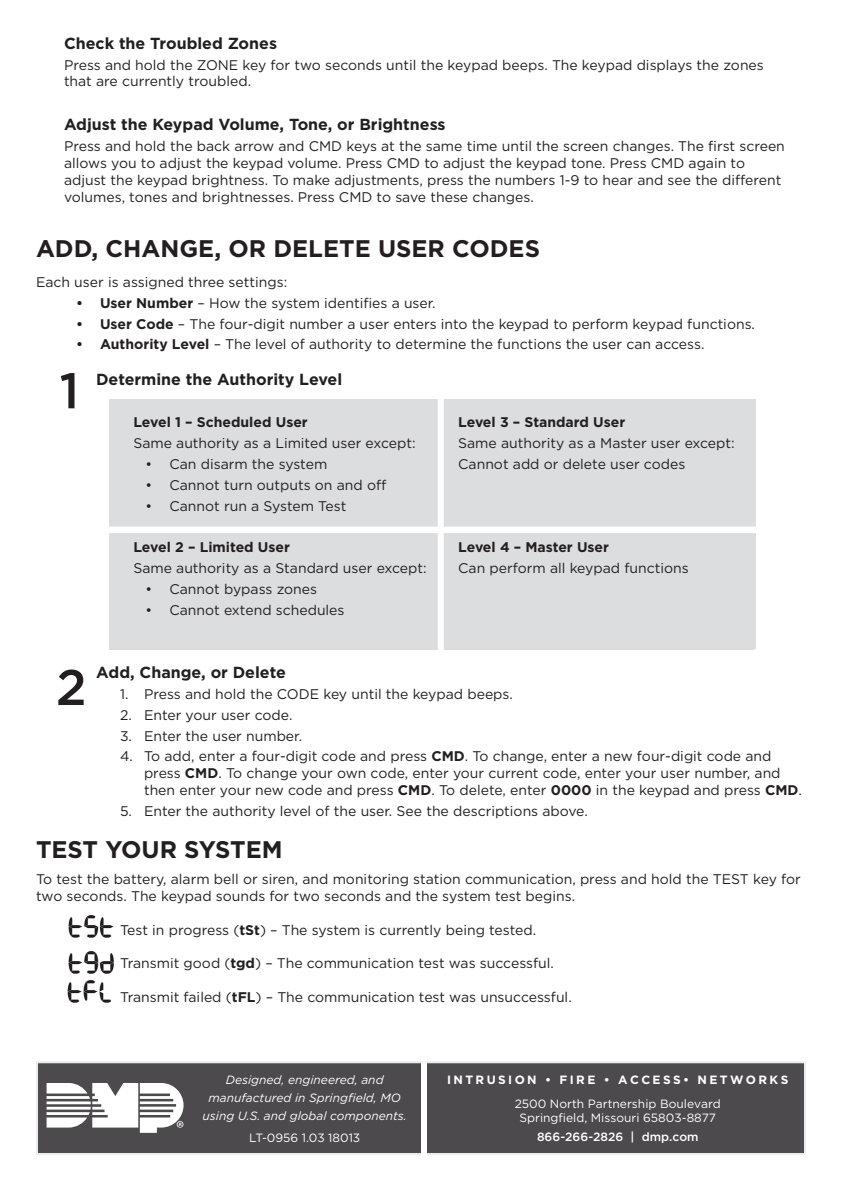
<style>
.page{position:relative;width:842px;height:1191px;background:#fff}
.page>*{position:absolute;margin:0;border:0;box-sizing:border-box;transform-origin:0 0}
.t1{font:500 50px "Gotham";color:#231f20}
.Body_text{font:700 24px "Gotham";color:#231f20}
.Body_text-2{font:700 16px "Gotham";color:#231f20}
.Body_text-3{font:14px/16.8px "Gotham";color:#231f20}
.Body_text-4{font:700 14px "Gotham";color:#231f20}
.t2{font:italic 12px/18px "Gotham";color:#fff;text-align:center}
.t3{font:12px/14.4px "Gotham";color:#fff;text-align:center}
.t4{font:700 12px "Gotham";letter-spacing:.2em;color:#fff}
.t5{font:500 12px "Gotham";color:#fff}
.s1{font-weight:700}
</style>
<div class="page">
<div style="left:36px;top:1061px;width:770px;height:94px;background:#4c4a4c;border:2px solid #ebecee"></div>
<div style="left:421px;top:1061px;width:6px;height:94px;background:#fff"></div>
<svg style="left:47px;top:1083px;width:137px;height:49px"></svg>
<img style="left:68px;top:915px;width:46px;height:23px">
<img style="left:68px;top:951px;width:46px;height:23px">
<img style="left:67px;top:980px;width:45px;height:23px">
<div style="left:109px;top:399px;width:645px;height:250px;background:#dbddde"></div>
<div style="left:434px;top:399px;width:322px;height:250px;background:#dbddde"></div>
<div style="left:438px;top:395px;width:6px;height:258px;background:#fff"></div>
<div style="left:99px;top:526px;width:667px;height:7px;background:#fff;border:2px solid #fff"></div>
<p class="Body_text-2" style="left:64px;top:33px;width:215px">Check the Troubled Zones</p>
<p class="Body_text-3" style="left:64px;top:56px;width:701px">Press and hold the ZONE key for two seconds until the keypad beeps. The keypad displays the zones that are currently troubled.</p>
<p class="Body_text-2" style="left:64px;top:114px;width:383px">Adjust the Keypad Volume, Tone, or Brightness</p>
<p class="Body_text-3" style="left:64px;top:138px;width:722px">Press and hold the back arrow and CMD keys at the same time until the screen changes. The first screen allows you to adjust the keypad volume. Press CMD to adjust the keypad tone. Press CMD again to adjust the keypad brightness. To make adjustments, press the numbers 1-9 to hear and see the different volumes, tones and brightnesses. Press CMD to save these changes.</p>
<p class="Body_text" style="left:36px;top:232px;width:505px">ADD, CHANGE, OR DELETE USER CODES</p>
<p class="Body_text-3" style="left:36px;top:273px;width:253px">Each user is assigned three settings:</p>
<p class="Body_text-3" style="left:76px;top:294px;width:361px"><span class="s1">• User Number</span> – How the system identifies a user.</p>
<p class="Body_text-3" style="left:76px;top:315px;width:680px"><span class="s1">• User Code</span> – The four-digit number a user enters into the keypad to perform keypad functions.</p>
<p class="Body_text-3" style="left:76px;top:336px;width:630px"><span class="s1">• Authority Level</span> – The level of authority to determine the functions the user can access.</p>
<p class="Body_text-2" style="left:96px;top:368px;width:248px">Determine the Authority Level</p>
<p class="t1" style="left:59px;top:358px;width:21px">1</p>
<p class="Body_text-4" style="left:133px;top:413px;width:176px">Level 1 – Scheduled User</p>
<p class="Body_text-3" style="left:133px;top:434px;width:284px">Same authority as a Limited user except:</p>
<p class="Body_text-3" style="left:145px;top:455px;width:183px">• Can disarm the system</p>
<p class="Body_text-3" style="left:145px;top:476px;width:242px">• Cannot turn outputs on and off</p>
<p class="Body_text-3" style="left:145px;top:497px;width:202px">• Cannot run a System Test</p>
<p class="Body_text-4" style="left:133px;top:538px;width:158px">Level 2 – Limited User</p>
<p class="Body_text-3" style="left:133px;top:559px;width:295px">Same authority as a Standard user except:</p>
<p class="Body_text-3" style="left:145px;top:580px;width:173px">• Cannot bypass zones</p>
<p class="Body_text-3" style="left:145px;top:601px;width:201px">• Cannot extend schedules</p>
<p class="Body_text-4" style="left:458px;top:413px;width:169px">Level 3 – Standard User</p>
<p class="Body_text-3" style="left:458px;top:434px;width:278px">Same authority as a Master user except:</p>
<p class="Body_text-3" style="left:458px;top:455px;width:229px">Cannot add or delete user codes</p>
<p class="Body_text-4" style="left:458px;top:538px;width:152px">Level 4 – Master User</p>
<p class="Body_text-3" style="left:458px;top:559px;width:232px">Can perform all keypad functions</p>
<p class="t1" style="left:56px;top:654px;width:32px">2</p>
<p class="Body_text-2" style="left:96px;top:662px;width:191px">Add, Change, or Delete</p>
<p class="Body_text-3" style="left:120px;top:685px;width:394px">1. Press and hold the CODE key until the keypad beeps.</p>
<p class="Body_text-3" style="left:120px;top:706px;width:174px">2. Enter your user code.</p>
<p class="Body_text-3" style="left:120px;top:727px;width:184px">3. Enter the user number.</p>
<p class="Body_text-3" style="left:144px;top:747px;width:659px;text-indent:-24px">4. To add, enter a four-digit code and press <span class="s1">CMD</span>. To change, enter a new four-digit code and press <span class="s1">CMD</span>. To change your own code, enter your current code, enter your user number, and then enter your new code and press <span class="s1">CMD</span>. To delete, enter <span class="s1">0000</span> in the keypad and press <span class="s1">CMD</span>.</p>
<p class="Body_text-3" style="left:120px;top:802px;width:469px">5. Enter the authority level of the user. See the descriptions above.</p>
<p class="Body_text" style="left:36px;top:833px;width:248px">TEST YOUR SYSTEM</p>
<p class="Body_text-3" style="left:36px;top:870px;width:766px">To test the battery, alarm bell or siren, and monitoring station communication, press and hold the TEST key for two seconds. The keypad sounds for two seconds and the system test begins.</p>
<p class="Body_text-3" style="left:120px;top:921px;width:418px">Test in progress (<span class="s1">tSt</span>) – The system is currently being tested.</p>
<p class="Body_text-3" style="left:120px;top:954px;width:435px">Transmit good (<span class="s1">tgd</span>) – The communication test was successful.</p>
<p class="Body_text-3" style="left:120px;top:988px;width:453px">Transmit failed (<span class="s1">tFL</span>) – The communication test was unsuccessful.</p>
<p class="t2" style="left:203px;top:1070px;width:206px">Designed, engineered, and manufactured in Springfield, MO using U.S. and global components.</p>
<p class="t3" style="left:249px;top:1130px;width:113px">LT-0956 1.03 18013</p>
<p class="t4" style="left:447px;top:1071px;width:343px">INTRUSION • FIRE • ACCESS• NETWORKS</p>
<p class="t3" style="left:515px;top:1096px;width:208px">2500 North Partnership Boulevard<br>Springfield, Missouri 65803-8877</p>
<p class="t5" style="left:537px;top:1128px;width:163px">866-266-2826 | dmp.com</p>
</div>
